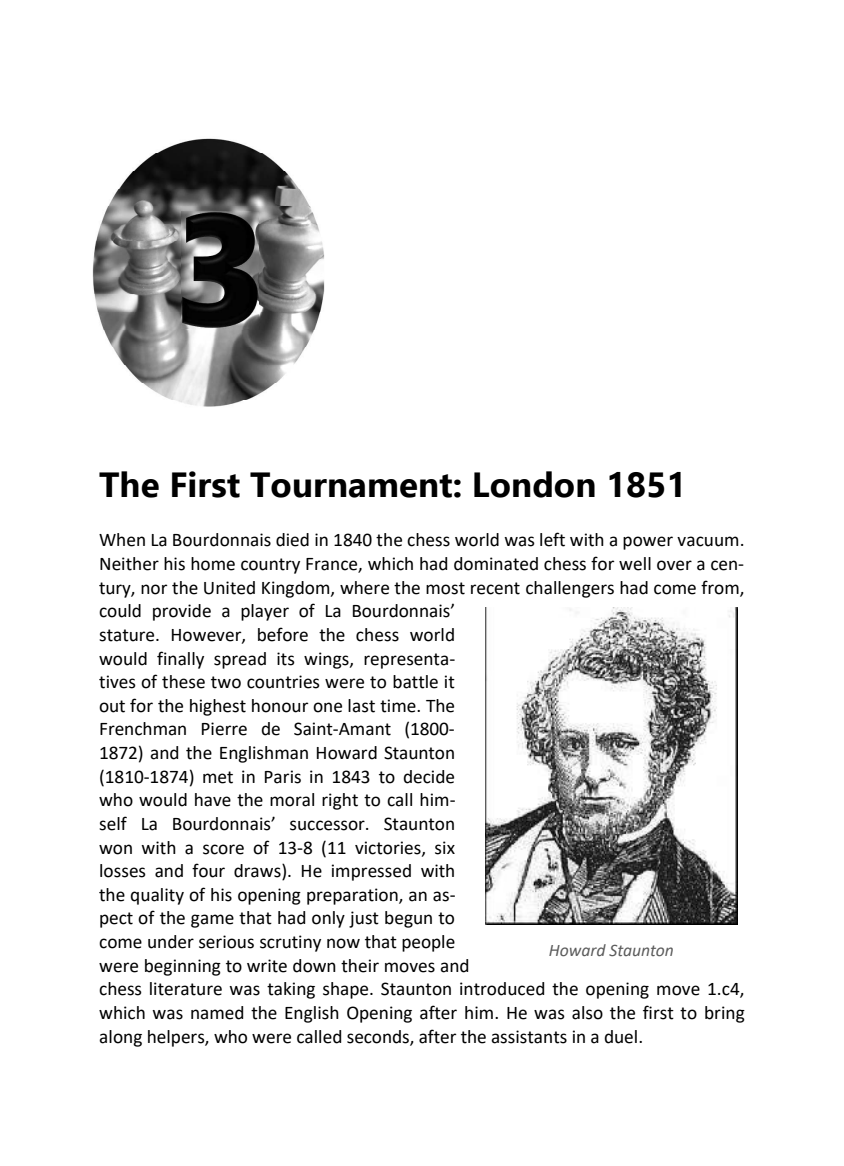
<style>
.page{position:relative;width:844px;height:1166px;background:#fff}
.page>*{position:absolute;margin:0;border:0;box-sizing:border-box;transform-origin:0 0}
.t1{font:700 34.82px "Ebrima";color:#000}
.t2{font:19.25px/23.6px "Calibri";color:#000}
.t3{font:italic 17.68px "Calibri";letter-spacing:-.005em;color:#5c5c5c}
</style>
<div class="page">
<img style="left:92px;top:138px;width:233px;height:269px">
<img style="left:181px;top:211px;width:77px;height:117px">
<img style="left:485px;top:608px;width:252px;height:316px">
<p class="t1" style="left:99px;top:465px;width:589px">The First Tournament: London 1851</p>
<p class="t2" style="left:99px;top:529px;width:647px">When La Bourdonnais died in 1840 the chess world was left with a power vacuum.<br>Neither his home country France, which had dominated chess for well over a cen&shy;tury, nor the United Kingdom, where the most recent challengers had come from, could provide a player of La Bourdonnais’<br>stature. However, before the chess world<br>would finally spread its wings, representa-<br>tives of these two countries were to battle it<br>out for the highest honour one last time. The<br>Frenchman Pierre de Saint-Amant (1800-<br>1872) and the Englishman Howard Staunton<br>(1810-1874) met in Paris in 1843 to decide<br>who would have the moral right to call him-<br>self La Bourdonnais’ successor. Staunton<br>won with a score of 13-8 (11 victories, six<br>losses and four draws). He impressed with<br>the quality of his opening preparation, an as-<br>pect of the game that had only just begun to<br>come under serious scrutiny now that people<br>were beginning to write down their moves and<br>chess literature was taking shape. Staunton introduced the opening move 1.c4, which was named the English Opening after him. He was also the first to bring along helpers, who were called seconds, after the assistants in a duel.</p>
<p class="t3" style="left:548px;top:943px;width:126px">Howard Staunton</p>
</div>
